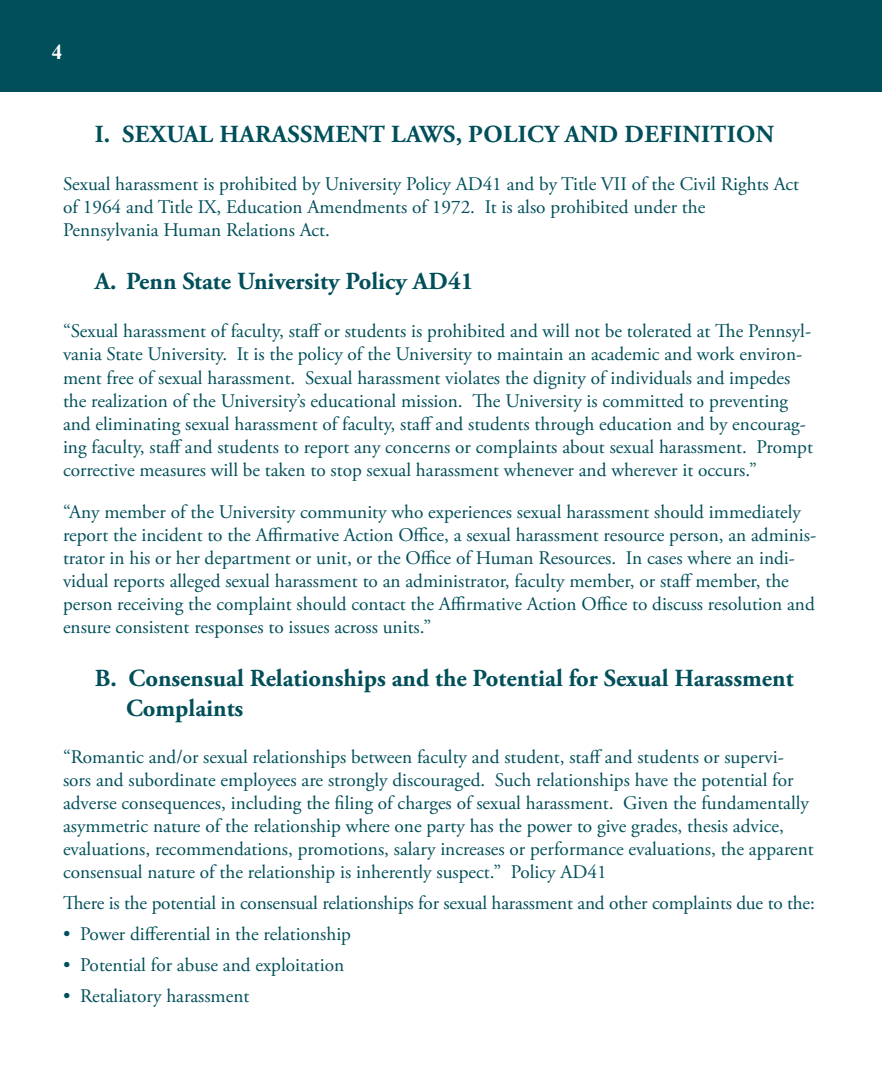
<style>
.page{position:relative;width:882px;height:1071px;background:#fff}
.page>*{position:absolute;margin:0;border:0;box-sizing:border-box;transform-origin:0 0}
.t1{font:700 24.5px/29.4px "Adobe Garamond Pro";color:#004f5a}
.t2{font:700 21px "Times New Roman";color:#fff}
.t3{font:19.25px/23.1px "Adobe Garamond Pro";color:#004f5a}
</style>
<div class="page">
<div style="left:0;top:0;width:882px;height:92px;background:#004f5a"></div>
<p class="t2" style="left:52px;top:37px;width:12px">4</p>
<p class="t1" style="left:95px;top:119px;width:314px">I. SEXUAL HARASSMENT laws</p>
<p class="t1" style="left:456px;top:119px;width:44px">, polic</p>
<p class="t1" style="left:544px;top:119px;width:145px">y and definition</p>
<p class="t3" style="left:63px;top:173px;width:738px">Sexual harassment is prohibited by University Policy AD41 and by Title VII of the Civil Rights Act of 1964 and Title IX, Education Amendments of 1972. It is also prohibited under the<br>Pennsylvania Human Relations Act.</p>
<p class="t1" style="left:95px;top:267px;width:381px">A. Penn State University Policy AD41</p>
<p class="t3" style="left:63px;top:320px;width:751px">“Sexual harassment of faculty, staff or students is prohibited and will not be tolerated at The Pennsyl&shy;vania State University. It is the policy of the University to maintain an academic and work environ&shy;ment free of sexual harassment. Sexual harassment violates the dignity of individuals and impedes the realization of the University’s educational mission. The University is committed to preventing and eliminating sexual harassment of faculty, staff and students through education and by encourag&shy;ing faculty, staff and students to report any concerns or complaints about sexual harassment. Prompt corrective measures will be taken to stop sexual harassment whenever and wherever it occurs.”</p>
<p class="t3" style="left:63px;top:501px;width:755px">“Any member of the University community who experiences sexual harassment should immediately report the incident to the Affirmative Action Office, a sexual harassment resource person, an adminis&shy;trator in his or her department or unit, or the Office of Human Resources. In cases where an indi&shy;vidual reports alleged sexual harassment to an administrator, faculty member, or staff member, the person receiving the complaint should contact the Affirmative Action Office to discuss resolution and ensure consistent responses to issues across units.”</p>
<p class="t1" style="left:126px;top:664px;width:669px;text-indent:-31px">B. Consensual Relationships and the Potential for Sexual Harassment<br>Complaints</p>
<p class="t3" style="left:63px;top:746px;width:752px">“Romantic and/or sexual relationships between faculty and student, staff and students or supervi&shy;sors and subordinate employees are strongly discouraged. Such relationships have the potential for adverse consequences, including the filing of charges of sexual harassment. Given the fundamentally asymmetric nature of the relationship where one party has the power to give grades, thesis advice, evaluations, recommendations, promotions, salary increases or performance evaluations, the apparent consensual nature of the relationship is inherently suspect.” Policy AD41</p>
<p class="t3" style="left:63px;top:892px;width:753px">There is the potential in consensual relationships for sexual harassment and other complaints due to the:</p>
<p class="t3" style="left:63px;top:923px;width:290px">• Power differential in the relationship</p>
<p class="t3" style="left:63px;top:954px;width:283px">• Potential for abuse and exploitation</p>
<p class="t3" style="left:63px;top:985px;width:188px">• Retaliatory harassment</p>
</div>
